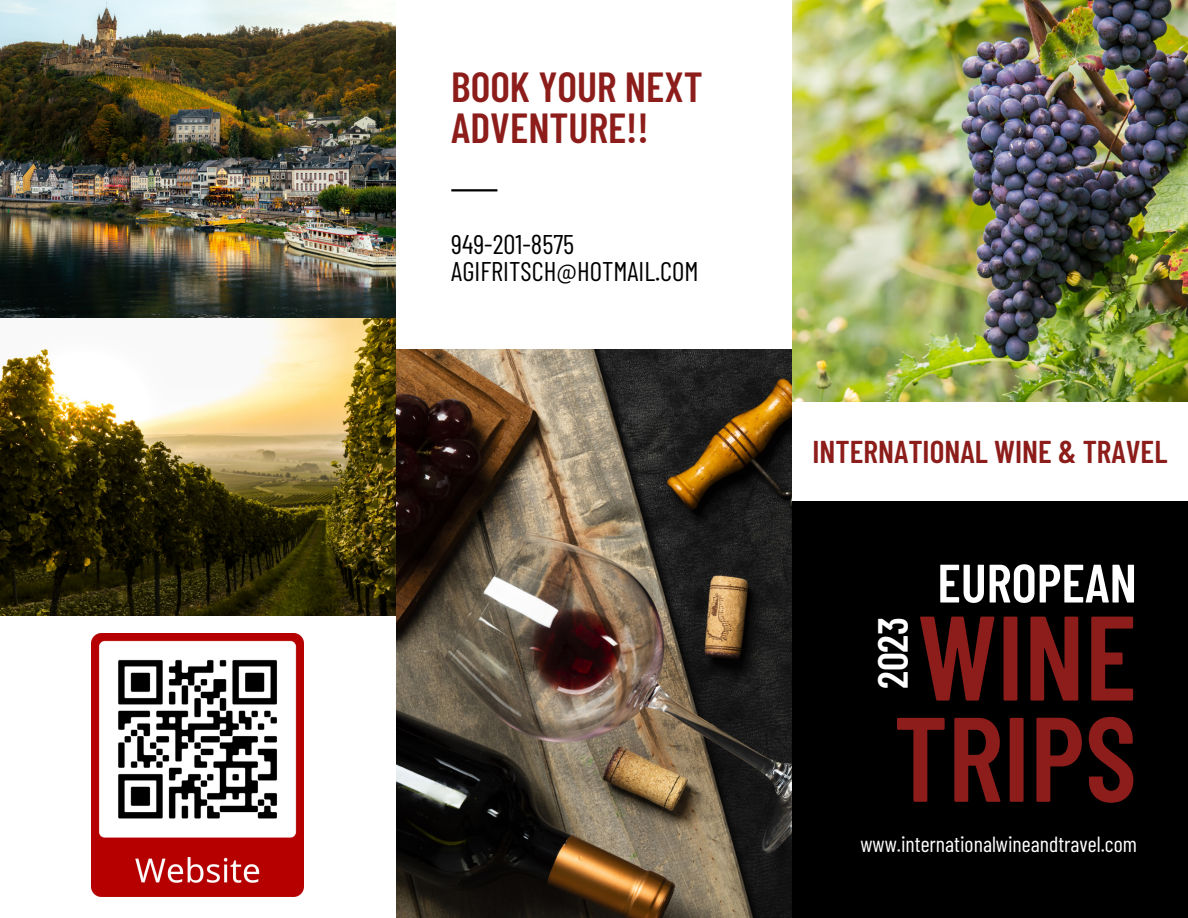
<style>
.page{position:relative;width:1188px;height:918px;background:#fff}
.page>*{position:absolute;margin:0;border:0;box-sizing:border-box;transform-origin:0 0}
.t1{font:600 120px/101.2px "Barlow Condensed";color:#8c1d1a}
.t2{font:600 54px "Barlow Condensed";color:#fff}
.t3{font:600 42px/41.7px "Barlow Condensed";color:#8c1d1a}
.t4{font:600 42px "Barlow Condensed";color:#fff}
.t5{font:600 31.5px "Barlow Condensed";color:#8c1d1a}
.t6{font:27px/27px "Barlow Condensed";color:#000}
.t7{font:21.9px "Barlow Condensed";color:#fff}
</style>
<div class="page">
<div style="left:792px;top:0;width:396px;height:918px;background:#000"></div>
<img style="left:792px;top:0;width:396px;height:402px">
<img style="left:396px;top:349px;width:396px;height:569px">
<img style="left:0;top:0;width:396px;height:616px">
<div style="left:792px;top:402px;width:396px;height:99px;background:#fff"></div>
<hr style="left:451px;top:189px;width:46px;height:2px;background:#000">
<img style="left:92px;top:634px;width:211px;height:263px">
<h3 class="t3" style="left:451px;top:64px;width:253px">BOOK YOUR NEXT<br>ADVENTURE!!</h3>
<p class="t6" style="left:451px;top:229px;width:249px">949-201-8575<br>AGIFRITSCH@HOTMAIL.COM</p>
<h3 class="t5" style="left:813px;top:432px;width:356px">INTERNATIONAL WINE &amp; TRAVEL</h3>
<h2 class="t2" style="left:937px;top:549px;width:201px">EUROPEAN</h2>
<h1 class="t1" style="left:894px;top:602px;width:245px">WINE<br>TRIPS</h1>
<h3 class="t4" style="left:866px;top:689px;width:74px;rotate:-90deg">2023</h3>
<p class="t7" style="left:861px;top:830px;width:278px">www.internationalwineandtravel.com</p>
</div>
